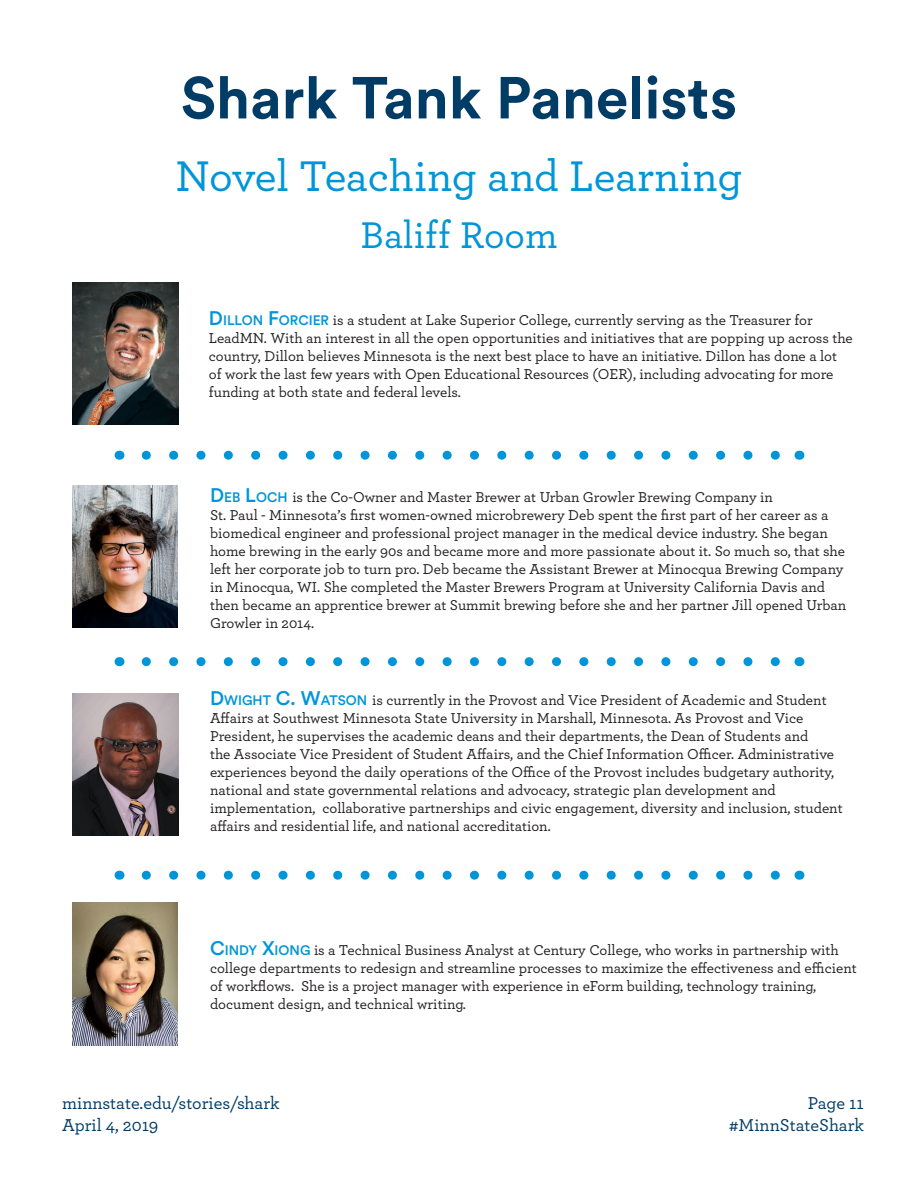
<style>
.page{position:relative;width:918px;height:1188px;background:#fff}
.page>*{position:absolute;margin:0;border:0;box-sizing:border-box;transform-origin:0 0}
.t1{font:700 58.5px "Circular Std";color:#003c66}
.t2{font:500 45px "Archer Pro";letter-spacing:-.01em;color:#0095d9}
.t3{font:500 39px "Archer Pro";color:#0095d9}
.t4{font:500 18px/22.5px "Archer Pro";color:#003c66;text-align:right}
.No_Hyphen{font:500 15px/18px "Archer Pro";color:#231f20}
.s1{font-family:"Circular Std";font-size:19.5px;color:#0095d9}
.s2{font-family:"Circular Std";font-size:13.65px;color:#0095d9}
</style>
<div class="page">
<svg style="left:146px;top:451px;width:634px;height:9px"></svg>
<svg style="left:146px;top:657px;width:634px;height:9px"></svg>
<svg style="left:146px;top:871px;width:634px;height:9px"></svg>
<img style="left:72px;top:486px;width:106px;height:142px">
<img style="left:72px;top:903px;width:106px;height:142px">
<img style="left:72px;top:282px;width:107px;height:143px">
<img style="left:72px;top:694px;width:107px;height:142px">
<p class="t1" style="left:181px;top:60px;width:558px">Shark Tank Panelists</p>
<p class="t2" style="left:175px;top:144px;width:569px">Novel Teaching and Learning</p>
<p class="t3" style="left:361px;top:207px;width:198px">Baliff Room</p>
<p class="No_Hyphen" style="left:209px;top:311px;width:645px"><span class="s1">D</span><span class="s2">ILLON</span> <span class="s1">F</span><span class="s2">ORCIER</span> is a student at Lake Superior College, currently serving as the Treasurer for LeadMN. With an interest in all the open opportunities and initiatives that are popping up across the country, Dillon believes Minnesota is the next best place to have an initiative. Dillon has done a lot of work the last few years with Open Educational Resources (OER), including advocating for more funding at both state and federal levels.</p>
<p class="No_Hyphen" style="left:210px;top:487px;width:638px"><span class="s1">D</span><span class="s2">EB</span> <span class="s1">L</span><span class="s2">OCH</span> is the Co-Owner and Master Brewer at Urban Growler Brewing Company in<br>St. Paul - Minnesota’s first women-owned microbrewery Deb spent the first part of her career as a biomedical engineer and professional project manager in the medical device industry. She began home brewing in the early 90s and became more and more passionate about it. So much so, that she left her corporate job to turn pro. Deb became the Assistant Brewer at Minocqua Brewing Company in Minocqua, WI. She completed the Master Brewers Program at University California Davis and then became an apprentice brewer at Summit brewing before she and her partner Jill opened Urban Growler in 2014.</p>
<p class="No_Hyphen" style="left:210px;top:690px;width:634px"><span class="s1">D</span><span class="s2">WIGHT</span> <span class="s1">C. W</span><span class="s2">ATSON</span> is currently in the Provost and Vice President of Academic and Student Affairs at Southwest Minnesota State University in Marshall, Minnesota. As Provost and Vice President, he supervises the academic deans and their departments, the Dean of Students and<br>the Associate Vice President of Student Affairs, and the Chief Information Officer. Administrative experiences beyond the daily operations of the Office of the Provost includes budgetary authority, national and state governmental relations and advocacy, strategic plan development and implementation, collaborative partnerships and civic engagement, diversity and inclusion, student affairs and residential life, and national accreditation.</p>
<p class="No_Hyphen" style="left:210px;top:941px;width:648px"><span class="s1">C</span><span class="s2">INDY</span> <span class="s1">X</span><span class="s2">IONG</span> is a Technical Business Analyst at Century College, who works in partnership with college departments to redesign and streamline processes to maximize the effectiveness and efficient of workflows. She is a project manager with experience in eForm building, technology training, document design, and technical writing.</p>
<p class="t4" style="left:62px;top:1091px;width:219px;text-align:left">minnstate.edu/stories/shark<br>April 4, 2019</p>
<p class="t4" style="left:729px;top:1091px;width:136px">Page 11 #MinnStateShark</p>
</div>
